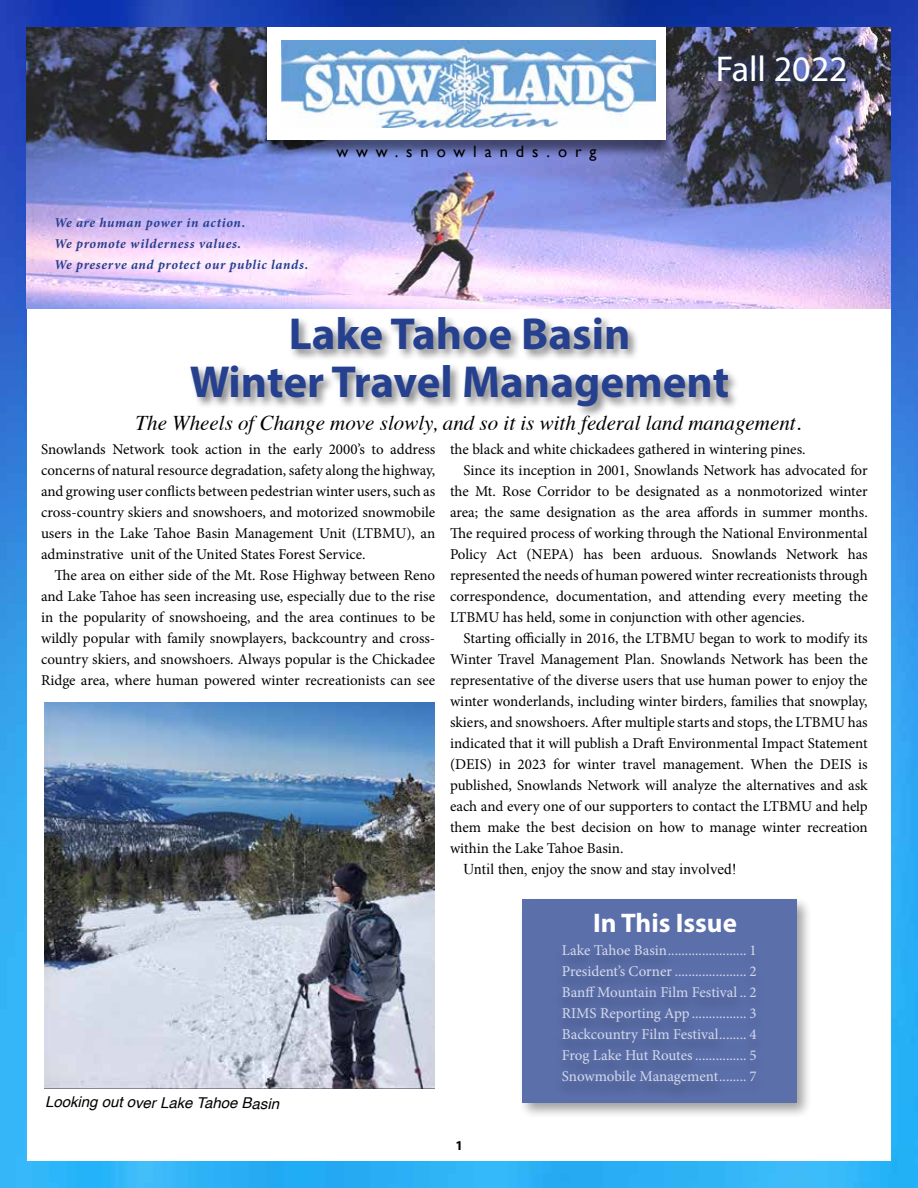
<style>
.page{position:relative;width:918px;height:1188px;background:#fff}
.page>*{position:absolute;margin:0;border:0;box-sizing:border-box;transform-origin:0 0}
.t1{font:700 45px/48px "Myriad Pro";color:#25408f;text-align:center}
.t2{font:36px "Myriad Pro";color:#fff}
.t3{font:700 27px "Myriad Pro";color:#fff}
.t4{font:italic 21px "Times";color:#000}
.t5{font:16.5px "Gill Sans";letter-spacing:.48em;color:#000}
.t6{font:15px/21px "Minion Pro";letter-spacing:-.005em;color:#000;text-align:justify}
.t7{font:15px/21px "Minion Pro";letter-spacing:-.005em;color:#fff;text-align:justify}
.t8{font:15px "Times New Roman";color:#000}
.t9{font:italic 15px "Helvetica";color:#000}
.t10{font:italic 700 13.5px/21px "Minion Pro";letter-spacing:.045em;color:#25408f}
.t11{font:700 13.5px "Myriad Pro";color:#000}
</style>
<div class="page">
<img style="left:0;top:0;width:918px;height:1188px">
<div style="left:27px;top:27px;width:864px;height:1134px;background:#fff"></div>
<img style="left:27px;top:27px;width:864px;height:282px">
<div style="left:259px;top:29px;width:415px;height:129px;background:#000;opacity:.5"></div>
<div style="left:267px;top:27px;width:399px;height:113px;background:#fff"></div>
<img style="left:281px;top:40px;width:374px;height:87px">
<img style="left:708px;top:46px;width:147px;height:45px">
<div style="left:518px;top:896px;width:295px;height:223px;background:#000;opacity:.5"></div>
<div style="left:522px;top:899px;width:274px;height:203px;background:#5b6fab"></div>
<div style="left:553px;top:943px;width:213px;height:160px;background:#586ca6"></div>
<div style="left:188px;top:314px;width:552px;height:104px;background:#000;opacity:.5"></div>
<img style="left:44px;top:702px;width:391px;height:386px">
<p class="t10" style="left:54px;top:212px;width:256px">We are human power in action.<br>We promote wilderness values.<br>We preserve and protect our public lands.</p>
<p class="t5" style="left:336px;top:142px;width:262px">www.snowlands.org</p>
<h2 class="t2" style="left:716px;top:47px;width:133px">Fall 2022</h2>
<h1 class="t1" style="left:190px;top:308px;width:541px">Lake Tahoe Basin<br>Winter Travel Management</h1>
<h3 class="t4" style="left:135px;top:404px;width:667px">The Wheels of Change move slowly, and so it is with federal land management.</h3>
<p class="t6" style="left:41px;top:439px;width:396px">Snowlands Network took action in the early 2000’s to address concerns of natural resource degradation, safety along the highway, and growing user conflicts between pedestrian winter users, such as cross-country skiers and snowshoers, and motorized snowmobile users in the Lake Tahoe Basin Management Unit (LTBMU), an adminstrative unit of the United States Forest Service.</p>
<p class="t6" style="left:41px;top:565px;width:396px;text-indent:14px">The area on either side of the Mt. Rose Highway between Reno and Lake Tahoe has seen increasing use, especially due to the rise in the popularity of snowshoeing, and the area continues to be wildly popular with family snowplayers, backcountry and cross&shy;country skiers, and snowshoers. Always popular is the Chickadee Ridge area, where human powered winter recreationists can see</p>
<p class="t9" style="left:45px;top:1089px;width:236px;rotate:1deg">Looking out over Lake Tahoe Basin</p>
<p class="t6" style="left:450px;top:439px;width:357px">the black and white chickadees gathered in wintering pines.</p>
<p class="t6" style="left:464px;top:460px;width:406px">Since its inception in 2001, Snowlands Network has advocated for</p>
<p class="t6" style="left:450px;top:481px;width:419px">the Mt. Rose Corridor to be designated as a nonmotorized winter</p>
<p class="t6" style="left:450px;top:502px;width:419px">area; the same designation as the area affords in summer months.</p>
<p class="t6" style="left:450px;top:523px;width:419px">The required process of working through the National Environmental</p>
<p class="t6" style="left:450px;top:544px;width:419px">Policy Act (NEPA) has been arduous. Snowlands Network has</p>
<p class="t6" style="left:450px;top:565px;width:419px">represented the needs of human powered winter recreationists through</p>
<p class="t6" style="left:450px;top:586px;width:419px">correspondence, documentation, and attending every meeting the</p>
<p class="t6" style="left:450px;top:607px;width:356px">LTBMU has held, some in conjunction with other agencies.</p>
<p class="t6" style="left:464px;top:628px;width:406px">Starting officially in 2016, the LTBMU began to work to modify its</p>
<p class="t6" style="left:450px;top:649px;width:419px">Winter Travel Management Plan. Snowlands Network has been the</p>
<p class="t6" style="left:450px;top:670px;width:419px">representative of the diverse users that use human power to enjoy the</p>
<p class="t6" style="left:450px;top:691px;width:419px">winter wonderlands, including winter birders, families that snowplay,</p>
<p class="t6" style="left:450px;top:712px;width:419px">skiers, and snowshoers. After multiple starts and stops, the LTBMU has</p>
<p class="t6" style="left:450px;top:733px;width:419px">indicated that it will publish a Draft Environmental Impact Statement</p>
<p class="t6" style="left:450px;top:754px;width:419px">(DEIS) in 2023 for winter travel management. When the DEIS is</p>
<p class="t6" style="left:450px;top:775px;width:419px">published, Snowlands Network will analyze the alternatives and ask</p>
<p class="t6" style="left:450px;top:796px;width:419px">each and every one of our supporters to contact the LTBMU and help</p>
<p class="t6" style="left:450px;top:817px;width:419px">them make the best decision on how to manage winter recreation</p>
<p class="t6" style="left:450px;top:838px;width:175px">within the Lake Tahoe Basin.</p>
<p class="t8" style="left:464px;top:859px;width:275px">Until then, enjoy the snow and stay involved!</p>
<p class="t11" style="left:455px;top:1137px;width:9px">1</p>
<h3 class="t3" style="left:593px;top:905px;width:145px">In This Issue</h3>
<p class="t7" style="left:562px;top:939px;width:197px">Lake Tahoe Basin....................... 1<br>President’s Corner ..................... 2<br>Banff Mountain Film Festival .. 2<br>RIMS Reporting App ................ 3<br>Backcountry Film Festival........ 4<br>Frog Lake Hut Routes ............... 5<br>Snowmobile Management........ 7</p>
</div>
